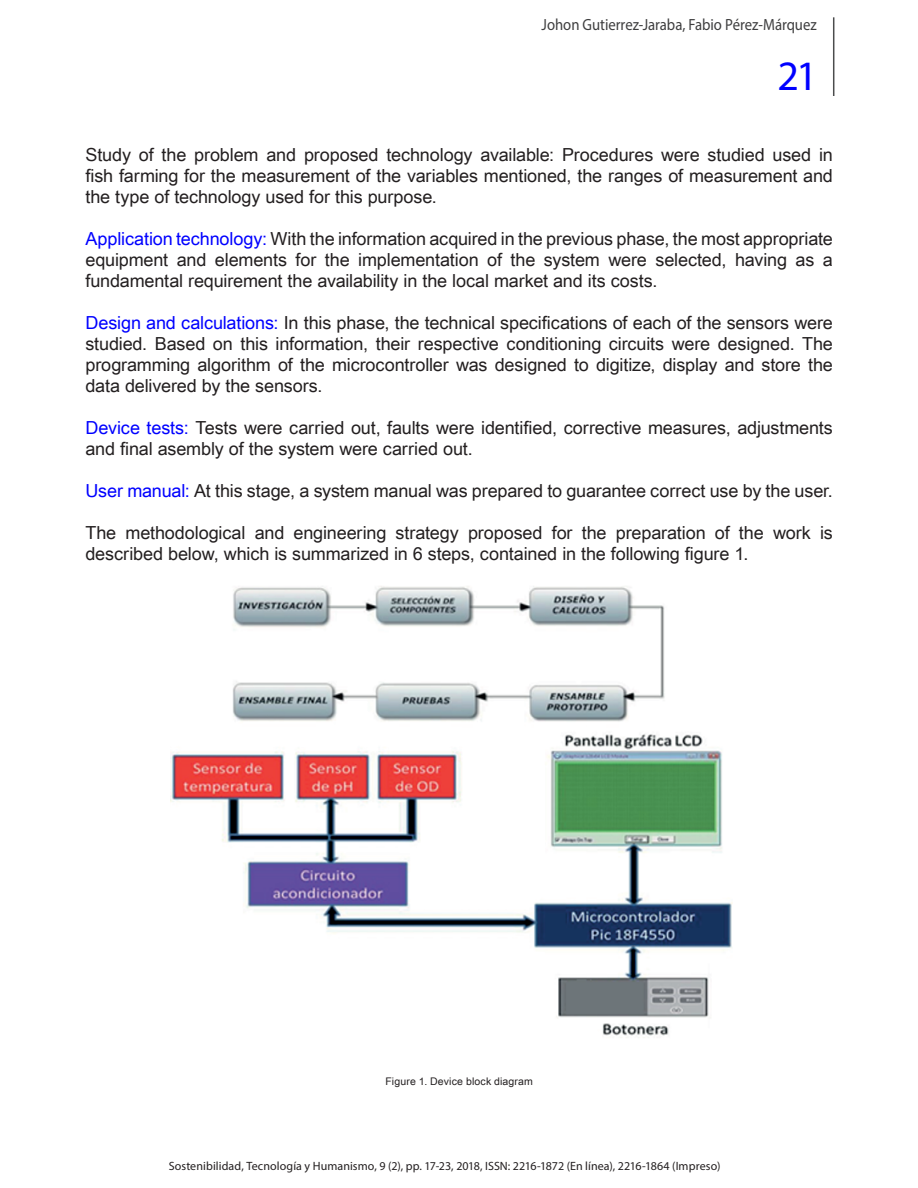
<style>
.page{position:relative;width:918px;height:1188px;background:#fff}
.page>*{position:absolute;margin:0;border:0;box-sizing:border-box;transform-origin:0 0}
.t1{font:42px "Myriad Pro";color:#00f}
.Cuerpo_Texto{font:18px/21px "Arial Unicode MS";letter-spacing:-.01em;color:#231f20;text-align:justify}
.t2{font:16.2px "Myriad Pro";color:#3e3e3f;scale:.91 1}
.t3{font:12px "Myriad Pro";letter-spacing:.005em;color:#231f20}
.Cuerpo_Texto-2{font:10.5px "Arial Unicode MS";letter-spacing:.015em;color:#231f20}
.s1{color:#00f}
</style>
<div class="page">
<hr style="left:833px;top:17px;width:1px;height:79px;background:#4b4c4d">
<img style="left:170px;top:586px;width:563px;height:450px">
<p class="t2" style="left:542px;top:15px;width:304px">Johon Gutierrez-Jaraba, Fabio Pérez-Márquez</p>
<h1 class="t1" style="left:777px;top:50px;width:42px">21</h1>
<p class="Cuerpo_Texto" style="left:86px;top:144px;width:749px">Study of the problem and proposed technology available: Procedures were studied used in fish farming for the measurement of the variables mentioned, the ranges of measurement and the type of technology used for this purpose.</p>
<p class="Cuerpo_Texto" style="left:86px;top:228px;width:749px"><span class="s1">Application technology:</span> With the information acquired in the previous phase, the most appropriate equipment and elements for the implementation of the system were selected, having as a fundamental requirement the availability in the local market and its costs.</p>
<p class="Cuerpo_Texto" style="left:86px;top:312px;width:749px"><span class="s1">Design and calculations:</span> In this phase, the technical specifications of each of the sensors were studied. Based on this information, their respective conditioning circuits were designed. The programming algorithm of the microcontroller was designed to digitize, display and store the data delivered by the sensors.</p>
<p class="Cuerpo_Texto" style="left:86px;top:417px;width:749px"><span class="s1">Device tests:</span> Tests were carried out, faults were identified, corrective measures, adjustments and final asembly of the system were carried out.</p>
<p class="Cuerpo_Texto" style="left:86px;top:480px;width:749px"><span class="s1">User manual:</span> At this stage, a system manual was prepared to guarantee correct use by the user.</p>
<p class="Cuerpo_Texto" style="left:86px;top:522px;width:749px">The methodological and engineering strategy proposed for the preparation of the work is described below, which is summarized in 6 steps, contained in the following figure 1.</p>
<p class="Cuerpo_Texto-2" style="left:385px;top:1074px;width:149px">Figure 1. Device block diagram</p>
<p class="t3" style="left:169px;top:1159px;width:553px">Sostenibilidad, Tecnología y Humanismo, 9 (2), pp. 17-23, 2018, ISSN: 2216-1872 (En línea), 2216-1864 (Impreso)</p>
</div>
